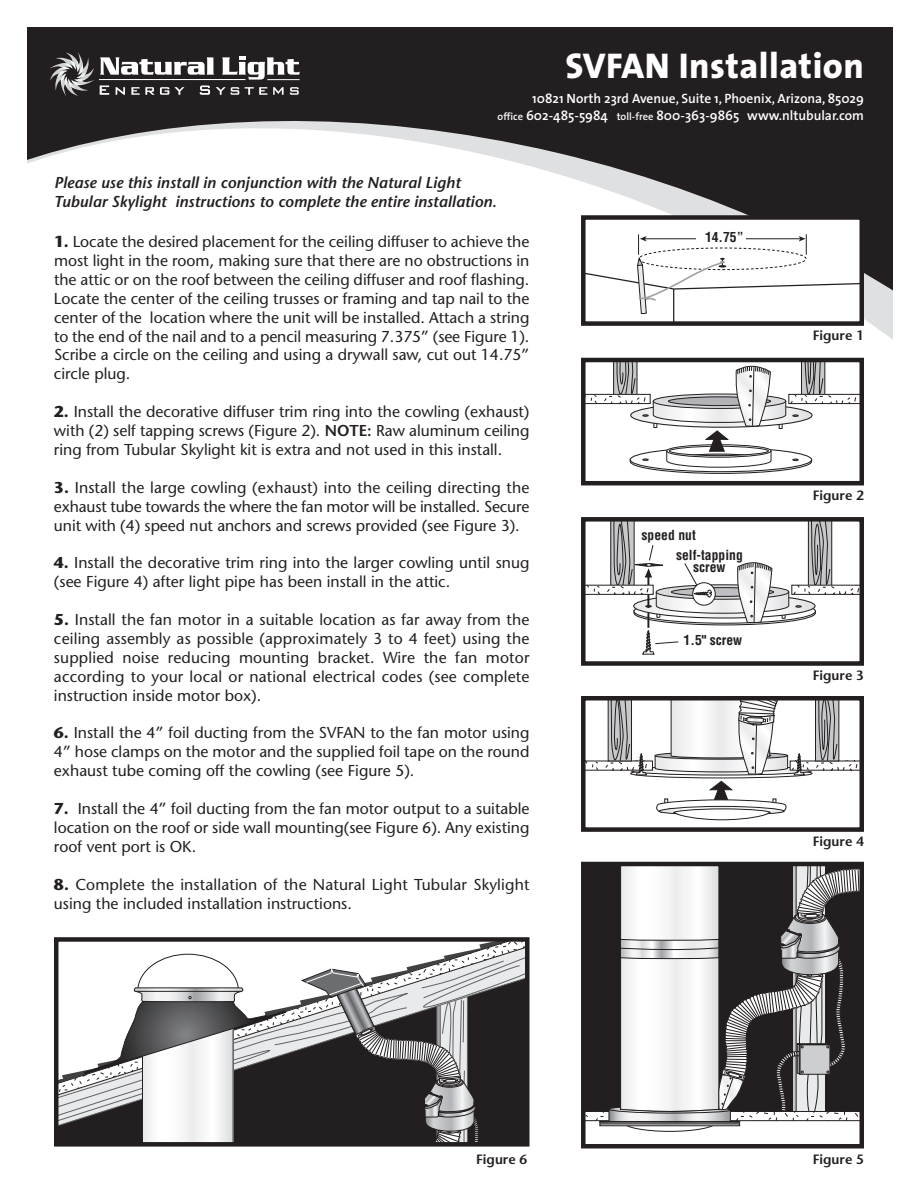
<style>
.page{position:relative;width:918px;height:1188px;background:#fff}
.page>*{position:absolute;margin:0;border:0;box-sizing:border-box;transform-origin:0 0}
.t1{font:800 36px "The Sans";letter-spacing:.015em;color:#fff}
.t2{font:15.75px/18.9px "Stone Sans";color:#231f20;text-align:justify}
.t3{font:italic 600 15.75px/18.9px "Stone Sans";color:#231f20}
.t4{font:700 condensed 13.65px/12.6px "Helvetica";color:#231f20;text-align:center}
.t5{font:600 13.5px/17px "The Sans";color:#fff;text-align:right}
.t6{font:600 13.5px "Stone Sans";color:#231f20}
.t7{font:700 condensed 13.5px "Helvetica";color:#231f20}
.s1{font-size:10.5px}
.s2{font-weight:700}
.s3{font-weight:600}
</style>
<div class="page">
<div style="left:27px;top:27px;width:865px;height:349px;background:#231f20"></div>
<svg style="left:27px;top:80px;width:865px;height:296px;fill:#fff"></svg>
<div style="left:583px;top:218px;width:279px;height:106px;background:#fff"></div>
<svg style="left:586px;top:234px;width:273px;height:87px"></svg>
<div style="left:696px;top:233px;width:50px;height:9px;background:#fff"></div>
<div style="left:581px;top:215px;width:283px;height:111px;border:4px solid #231f20"></div>
<svg style="left:586px;top:522px;width:273px;height:132px"></svg>
<div style="left:581px;top:517px;width:283px;height:149px;border:4px solid #231f20"></div>
<svg style="left:586px;top:701px;width:273px;height:119px"></svg>
<div style="left:581px;top:696px;width:283px;height:136px;border:4px solid #231f20"></div>
<svg style="left:586px;top:867px;width:273px;height:265px"></svg>
<div style="left:581px;top:862px;width:283px;height:286px;border:4px solid #231f20"></div>
<svg style="left:50px;top:52px;width:44px;height:44px"></svg>
<hr style="left:99px;top:79px;width:146px;height:1px;background:#fff">
<svg style="left:100px;top:56px;width:201px;height:39px"></svg>
<svg style="left:586px;top:363px;width:273px;height:111px"></svg>
<div style="left:581px;top:358px;width:283px;height:127px;border:4px solid #231f20"></div>
<svg style="left:59px;top:942px;width:466px;height:200px"></svg>
<div style="left:54px;top:937px;width:476px;height:210px;border:4px solid #231f20"></div>
<h1 class="t1" style="left:565px;top:52px;width:300px">SVFAN Installation</h1>
<p class="t5" style="left:498px;top:91px;width:368px">10821 North 23rd Avenue, Suite 1, Phoenix, Arizona, 85029<br><span class="s1">office</span> 602-485-5984 <span class="s1">toll-free</span> 800-363-9865 www.nltubular.com</p>
<p class="t3" style="left:54px;top:175px;width:444px">Please use this install in conjunction with the Natural Light<br>Tubular Skylight instructions to complete the entire installation.</p>
<p class="t2" style="left:54px;top:234px;width:477px"><span class="s2">1.</span> Locate the desired placement for the ceiling diffuser to achieve the most light in the room, making sure that there are no obstructions in the attic or on the roof between the ceiling diffuser and roof flashing.<br>Locate the center of the ceiling trusses or framing and tap nail to the center of the location where the unit will be installed. Attach a string to the end of the nail and to a pencil measuring 7.375” (see Figure 1).<br>Scribe a circle on the ceiling and using a drywall saw, cut out 14.75” circle plug.</p>
<p class="t2" style="left:54px;top:404px;width:477px"><span class="s2">2.</span> Install the decorative diffuser trim ring into the cowling (exhaust) with (2) self tapping screws (Figure 2). <span class="s3">NOTE:</span> Raw aluminum ceiling ring from Tubular Skylight kit is extra and not used in this install.</p>
<p class="t2" style="left:54px;top:480px;width:477px"><span class="s2">3.</span> Install the large cowling (exhaust) into the ceiling directing the exhaust tube towards the where the fan motor will be installed. Secure unit with (4) speed nut anchors and screws provided (see Figure 3).</p>
<p class="t2" style="left:54px;top:555px;width:477px"><span class="s2">4.</span> Install the decorative trim ring into the larger cowling until snug (see Figure 4) after light pipe has been install in the attic.</p>
<p class="t2" style="left:54px;top:612px;width:477px"><span class="s2">5.</span> Install the fan motor in a suitable location as far away from the ceiling assembly as possible (approximately 3 to 4 feet) using the supplied noise reducing mounting bracket. Wire the fan motor according to your local or national electrical codes (see complete instruction inside motor box).</p>
<p class="t2" style="left:54px;top:725px;width:477px"><span class="s2">6.</span> Install the 4” foil ducting from the SVFAN to the fan motor using 4” hose clamps on the motor and the supplied foil tape on the round exhaust tube coming off the cowling (see Figure 5).</p>
<p class="t2" style="left:54px;top:801px;width:477px"><span class="s2">7.</span> Install the 4” foil ducting from the fan motor output to a suitable location on the roof or side wall mounting(see Figure 6). Any existing roof vent port is OK.</p>
<p class="t2" style="left:54px;top:876px;width:477px"><span class="s2">8.</span> Complete the installation of the Natural Light Tubular Skylight using the included installation instructions.</p>
<p class="t6" style="left:476px;top:1154px;width:53px">Figure 6</p>
<p class="t7" style="left:705px;top:230px;width:40px">14.75”</p>
<p class="t4" style="left:642px;top:529px;width:56px">speed nut</p>
<p class="t4" style="left:676px;top:549px;width:68px">self-tapping screw</p>
<p class="t4" style="left:684px;top:634px;width:60px">1.5" screw</p>
<p class="t6" style="left:813px;top:330px;width:53px">Figure 1</p>
<p class="t6" style="left:813px;top:490px;width:53px">Figure 2</p>
<p class="t6" style="left:813px;top:670px;width:53px">Figure 3</p>
<p class="t6" style="left:813px;top:837px;width:53px">Figure 4</p>
<p class="t6" style="left:813px;top:1154px;width:53px">Figure 5</p>
</div>
